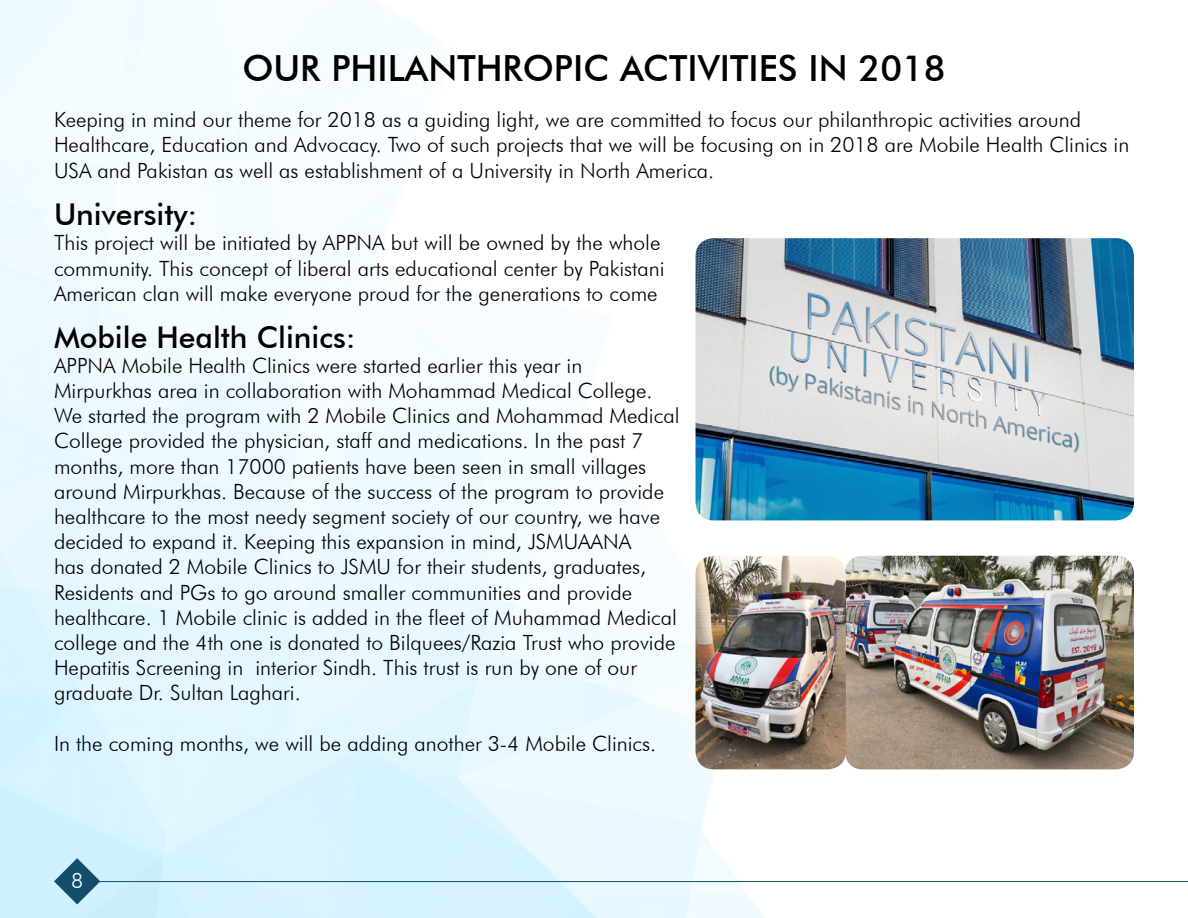
<style>
.page{position:relative;width:1188px;height:918px;background:#fff}
.page>*{position:absolute;margin:0;border:0;box-sizing:border-box;transform-origin:0 0}
.t1{font:500 36px "Futura BT";color:#000}
.t2{font:500 30px "Futura BT";color:#000}
.t3{font:300 21px/25.2px "Futura BT";color:#000}
.t4{font:300 21px "Futura BT";color:#fff}
</style>
<div class="page">
<hr style="left:81px;top:881px;width:1107px;height:1px;background:#124e6c">
<svg style="left:54px;top:858px;width:46px;height:47px;background:#71a0b6"></svg>
<img style="left:696px;top:238px;width:438px;height:282px">
<img style="left:696px;top:556px;width:438px;height:213px">
<h1 class="t1" style="left:242px;top:47px;width:705px">OUR PHILANTHROPIC ACTIVITIES IN 2018</h1>
<p class="t3" style="left:54px;top:107px;width:1077px">Keeping in mind our theme for 2018 as a guiding light, we are committed to focus our philanthropic activities around<br>Healthcare, Education and Advocacy. Two of such projects that we will be focusing on in 2018 are Mobile Health Clinics in<br>USA and Pakistan as well as establishment of a University in North America.</p>
<h2 class="t2" style="left:54px;top:196px;width:145px">University:</h2>
<p class="t3" style="left:54px;top:230px;width:612px">This project will be initiated by APPNA but will be owned by the whole community. This concept of liberal arts educational center by Pakistani<br>American clan will make everyone proud for the generations to come</p>
<h2 class="t2" style="left:54px;top:319px;width:303px">Mobile Health Clinics:</h2>
<p class="t3" style="left:54px;top:353px;width:627px">APPNA Mobile Health Clinics were started earlier this year in Mirpurkhas area in collaboration with Mohammad Medical College.<br>We started the program with 2 Mobile Clinics and Mohammad Medical College provided the physician, staff and medications. In the past 7 months, more than 17000 patients have been seen in small villages around Mirpurkhas. Because of the success of the program to provide healthcare to the most needy segment society of our country, we have decided to expand it. Keeping this expansion in mind, JSMUAANA<br>has donated 2 Mobile Clinics to JSMU for their students, graduates, Residents and PGs to go around smaller communities and provide healthcare. 1 Mobile clinic is added in the fleet of Muhammad Medical college and the 4th one is donated to Bilquees/Razia Trust who provide Hepatitis Screening in interior Sindh. This trust is run by one of our graduate Dr. Sultan Laghari.</p>
<p class="t3" style="left:54px;top:731px;width:604px">In the coming months, we will be adding another 3-4 Mobile Clinics.</p>
<p class="t4" style="left:71px;top:867px;width:14px">8</p>
</div>
